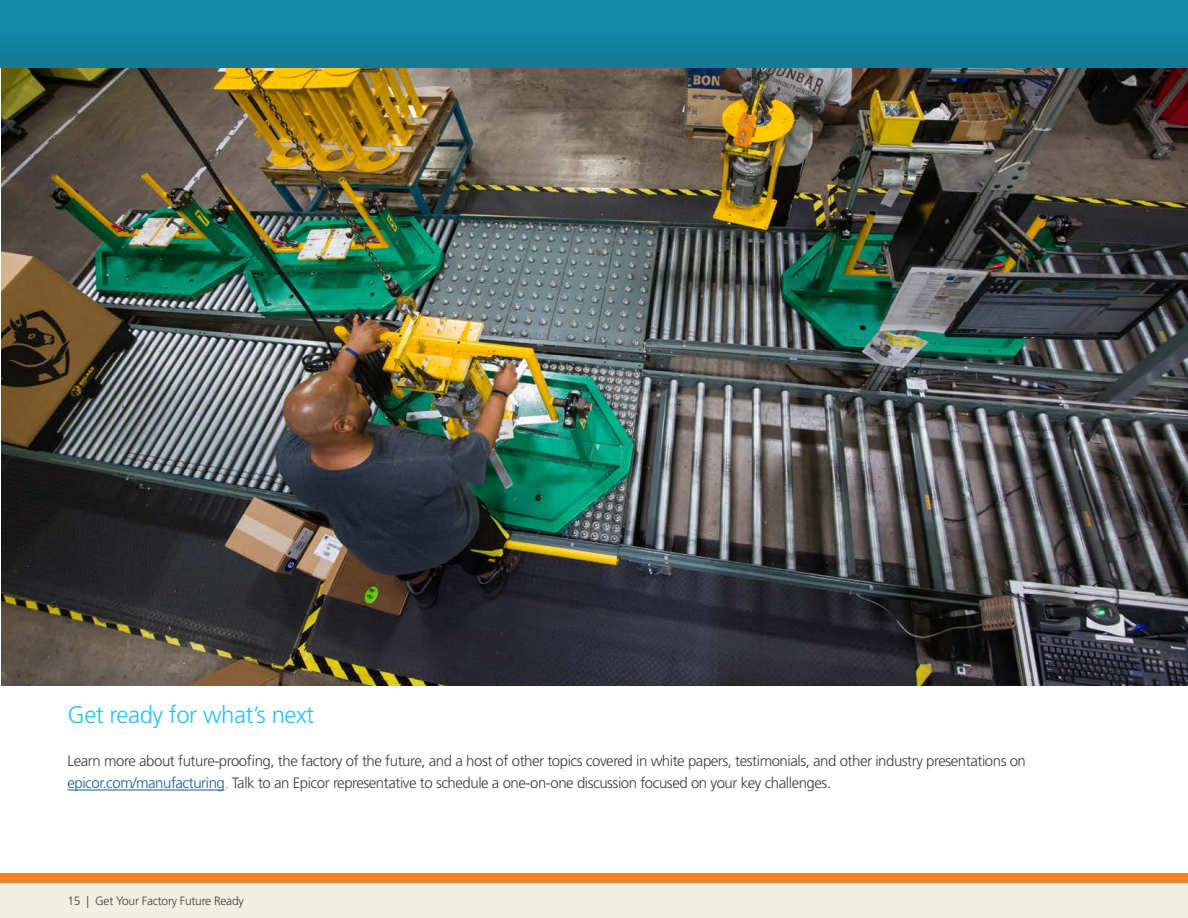
<style>
.page{position:relative;width:1188px;height:918px;background:#fff}
.page>*{position:absolute;margin:0;border:0;box-sizing:border-box;transform-origin:0 0}
.Subhead-blue{font:300 24px "Frutiger LT Std";letter-spacing:-.02em;color:#27c3f3}
.Text_BODY_10_15{font:300 15px/22.5px "Frutiger LT Std";letter-spacing:-.03em;color:#3e3e3f}
.t1{font:300 12px "Frutiger LT Std";letter-spacing:-.02em;color:#3e3e3f}
.s1{color:#175d9e}
.s2{color:#27c3f3}
</style>
<div class="page">
<hr style="left:68px;top:790px;width:156px;height:1px;background:#175d9e">
<img style="left:2px;top:68px;width:1186px;height:618px">
<div style="left:0;top:874px;width:1188px;height:10px;background:#f58220"></div>
<div style="left:0;top:884px;width:1188px;height:34px;background:#f1efe2"></div>
<div style="left:0;top:0;width:1188px;height:68px;background:linear-gradient(to right,#1384a2,#1384a2)"></div>
<p class="Subhead-blue" style="left:68px;top:701px;width:248px">Get ready for what’s next</p>
<p class="Text_BODY_10_15" style="left:68px;top:750px;width:960px">Learn more about future-proofing, the factory of the future, and a host of other topics covered in white papers, testimonials, and other industry presentations on <span class="s1">epicor.com/manufacturing</span><span class="s2">.</span> Talk to an Epicor representative to schedule a one-on-one discussion focused on your key challenges.</p>
<p class="t1" style="left:68px;top:894px;width:178px">15 | Get Your Factory Future Ready</p>
</div>
